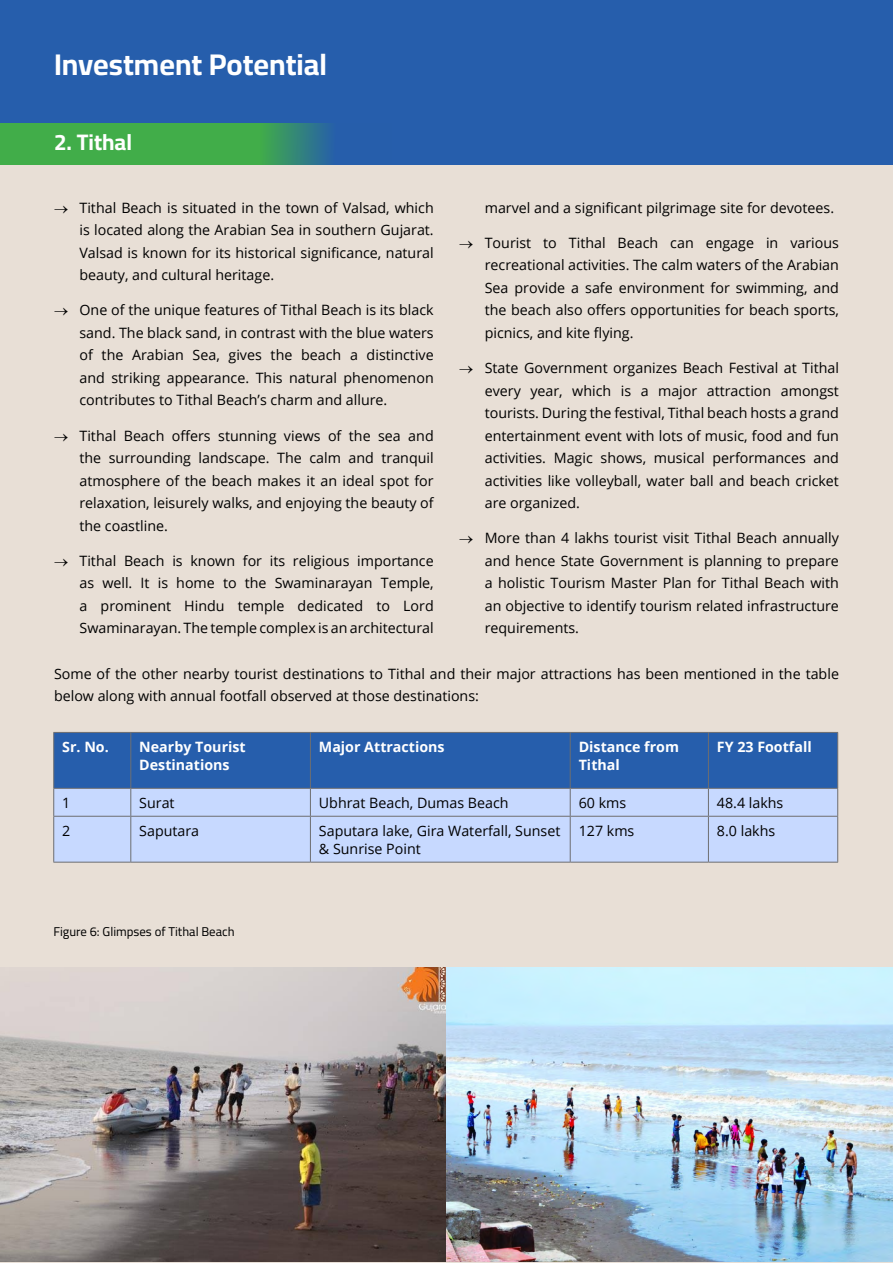
<style>
.page{position:relative;width:893px;height:1263px;background:#fff}
.page>*{position:absolute;margin:0;border:0;box-sizing:border-box;transform-origin:0 0}
.t1{font:30px "Cairo";color:#fff}
.t2{font:22.5px "Cairo";color:#fff}
.t3{font:14.25px/22.5px "Open Sans";color:#000;text-align:justify}
.t4{font:700 14.25px/18px "Open Sans";color:#fff}
.t5{font:300 12.75px "Cairo";color:#000}
</style>
<div class="page">
<div style="left:0;top:1px;width:893px;height:1262px;background:#e8dfd6"></div>
<div style="left:0;top:0;width:893px;height:165px;background:#265eac"></div>
<svg style="left:0;top:123px;width:329px;height:42px;background:#3ea552"></svg>
<div style="left:54px;top:817px;width:783px;height:45px;background:#c7d9ff"></div>
<svg style="left:53px;top:733px;width:785px;height:83px;background:#5a86c6"></svg>
<hr style="left:53px;top:816px;width:78px;height:1px;background:#6d6e71">
<hr style="left:53px;top:817px;width:1px;height:45px;background:#6d6e71">
<hr style="left:131px;top:816px;width:179px;height:1px;background:#6d6e71">
<hr style="left:130px;top:817px;width:1px;height:45px;background:#6d6e71">
<hr style="left:310px;top:816px;width:260px;height:1px;background:#6d6e71">
<hr style="left:310px;top:817px;width:1px;height:45px;background:#6d6e71">
<hr style="left:570px;top:816px;width:138px;height:1px;background:#6d6e71">
<hr style="left:570px;top:817px;width:1px;height:45px;background:#6d6e71">
<hr style="left:708px;top:816px;width:130px;height:1px;background:#6d6e71">
<hr style="left:708px;top:817px;width:1px;height:45px;background:#6d6e71">
<hr style="left:837px;top:817px;width:1px;height:45px;background:#6d6e71">
<hr style="left:53px;top:862px;width:78px;height:1px;background:#6d6e71">
<hr style="left:131px;top:862px;width:179px;height:1px;background:#6d6e71">
<hr style="left:310px;top:862px;width:260px;height:1px;background:#6d6e71">
<hr style="left:570px;top:862px;width:138px;height:1px;background:#6d6e71">
<hr style="left:708px;top:862px;width:130px;height:1px;background:#6d6e71">
<hr style="left:53px;top:732px;width:78px;height:1px;background:#6d6e71">
<hr style="left:53px;top:733px;width:1px;height:55px;background:#6d6e71">
<hr style="left:131px;top:732px;width:179px;height:1px;background:#6d6e71">
<hr style="left:130px;top:733px;width:1px;height:55px;background:#6d6e71">
<hr style="left:310px;top:732px;width:260px;height:1px;background:#6d6e71">
<hr style="left:310px;top:733px;width:1px;height:55px;background:#6d6e71">
<hr style="left:570px;top:732px;width:138px;height:1px;background:#6d6e71">
<hr style="left:570px;top:733px;width:1px;height:55px;background:#6d6e71">
<hr style="left:708px;top:732px;width:130px;height:1px;background:#6d6e71">
<hr style="left:708px;top:733px;width:1px;height:55px;background:#6d6e71">
<hr style="left:837px;top:733px;width:1px;height:55px;background:#6d6e71">
<hr style="left:53px;top:788px;width:78px;height:1px;background:#6d6e71">
<hr style="left:131px;top:788px;width:179px;height:1px;background:#6d6e71">
<hr style="left:310px;top:788px;width:260px;height:1px;background:#6d6e71">
<hr style="left:570px;top:788px;width:138px;height:1px;background:#6d6e71">
<hr style="left:708px;top:788px;width:130px;height:1px;background:#6d6e71">
<img style="left:0;top:967px;width:446px;height:295px">
<img style="left:446px;top:967px;width:447px;height:295px">
<h1 class="t1" style="left:54px;top:42px;width:275px">Investment Potential</h1>
<h2 class="t2" style="left:54px;top:126px;width:80px">2. Tithal</h2>
<p class="t3" style="left:80px;top:196px;width:356px;text-indent:-26px">→ Tithal Beach is situated in the town of Valsad, which is located along the Arabian Sea in southern Gujarat.<br>Valsad is known for its historical significance, natural beauty, and cultural heritage.</p>
<p class="t3" style="left:80px;top:299px;width:356px;text-indent:-26px">→ One of the unique features of Tithal Beach is its black sand. The black sand, in contrast with the blue waters of the Arabian Sea, gives the beach a distinctive and striking appearance. This natural phenomenon contributes to Tithal Beach’s charm and allure.</p>
<p class="t3" style="left:80px;top:424px;width:356px;text-indent:-26px">→ Tithal Beach offers stunning views of the sea and the surrounding landscape. The calm and tranquil atmosphere of the beach makes it an ideal spot for relaxation, leisurely walks, and enjoying the beauty of the coastline.</p>
<p class="t3" style="left:80px;top:549px;width:356px;text-indent:-26px">→ Tithal Beach is known for its religious importance as well. It is home to the Swaminarayan Temple, a prominent Hindu temple dedicated to Lord Swaminarayan. The temple complex is an architectural</p>
<p class="t3" style="left:485px;top:196px;width:351px">marvel and a significant pilgrimage site for devotees.</p>
<p class="t3" style="left:485px;top:231px;width:356px;text-indent:-26px">→ Tourist to Tithal Beach can engage in various recreational activities. The calm waters of the Arabian Sea provide a safe environment for swimming, and the beach also offers opportunities for beach sports, picnics, and kite flying.</p>
<p class="t3" style="left:485px;top:356px;width:356px;text-indent:-26px">→ State Government organizes Beach Festival at Tithal every year, which is a major attraction amongst tourists. During the festival, Tithal beach hosts a grand entertainment event with lots of music, food and fun activities. Magic shows, musical performances and activities like volleyball, water ball and beach cricket are organized.</p>
<p class="t3" style="left:485px;top:527px;width:356px;text-indent:-26px">→ More than 4 lakhs tourist visit Tithal Beach annually and hence State Government is planning to prepare a holistic Tourism Master Plan for Tithal Beach with an objective to identify tourism related infrastructure requirements.</p>
<p class="t3" style="left:54px;top:662px;width:786px">Some of the other nearby tourist destinations to Tithal and their major attractions has been mentioned in the table below along with annual footfall observed at those destinations:</p>
<p class="t4" style="left:62px;top:737px;width:48px">Sr. No.</p>
<p class="t4" style="left:139px;top:737px;width:108px">Nearby Tourist<br>Destinations</p>
<p class="t4" style="left:319px;top:737px;width:127px">Major Attractions</p>
<p class="t4" style="left:579px;top:737px;width:102px">Distance from<br>Tithal</p>
<p class="t4" style="left:717px;top:737px;width:96px">FY 23 Footfall</p>
<p class="t3" style="left:62px;top:791px;width:10px">1</p>
<p class="t3" style="left:139px;top:791px;width:37px">Surat</p>
<p class="t3" style="left:319px;top:791px;width:191px">Ubhrat Beach, Dumas Beach</p>
<p class="t3" style="left:579px;top:791px;width:49px">60 kms</p>
<p class="t3" style="left:717px;top:791px;width:68px">48.4 lakhs</p>
<p class="t3" style="left:62px;top:819px;width:10px">2</p>
<p class="t3" style="left:139px;top:819px;width:61px">Saputara</p>
<p class="t3" style="left:319px;top:821px;width:243px;line-height:18px">Saputara lake, Gira Waterfall, Sunset &amp; Sunrise Point</p>
<p class="t3" style="left:579px;top:819px;width:57px">127 kms</p>
<p class="t3" style="left:717px;top:819px;width:60px">8.0 lakhs</p>
<p class="t5" style="left:53px;top:922px;width:183px">Figure 6: Glimpses of Tithal Beach</p>
</div>
